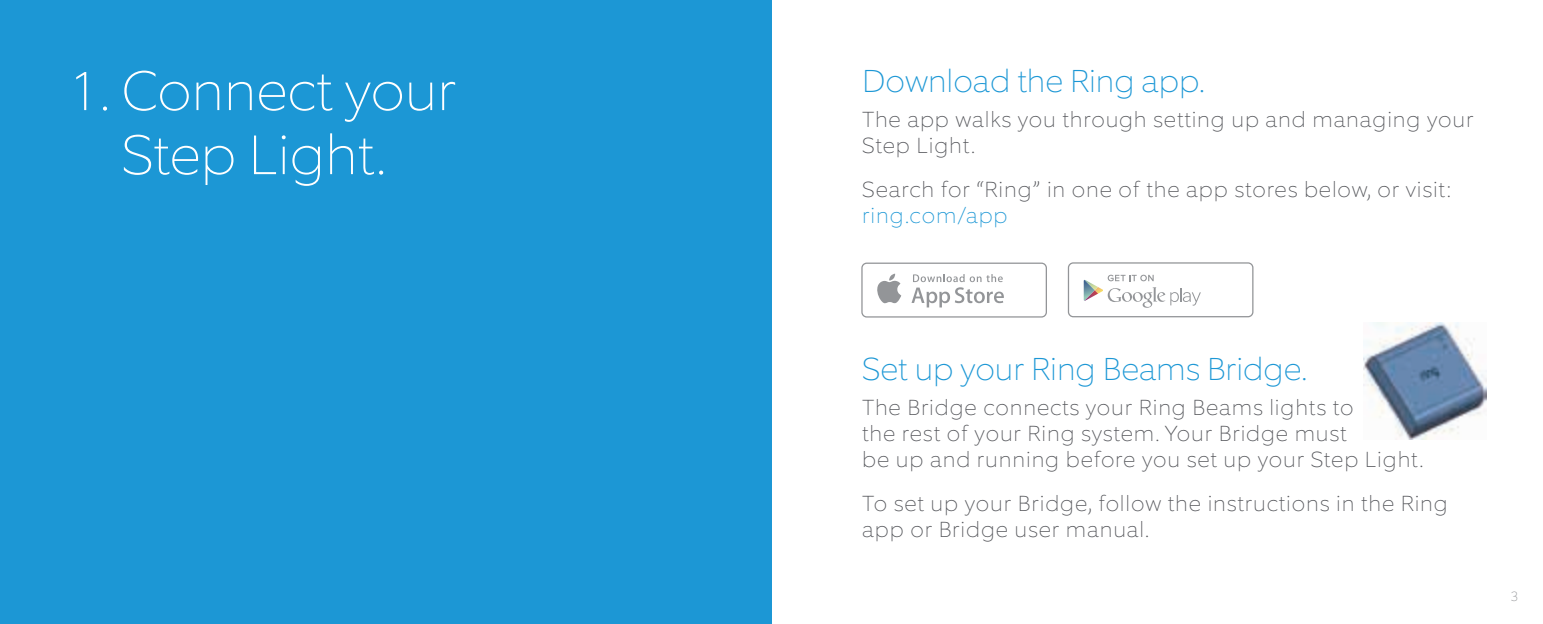
<style>
.page{position:relative;width:1543px;height:624px;background:#fff}
.page>*{position:absolute;margin:0;border:0;box-sizing:border-box;transform-origin:0 0}
.t1{font:100 56px/64px "Equip";color:#fff;text-align:center}
.t2{font:100 32px "Equip";color:#1c97d5}
.t3{font:100 22px/26px "Equip";letter-spacing:.04em;color:#54555a}
.t4{font:100 22px "Equip";letter-spacing:.04em;color:#1c97d5}
.t5{font:100 14px "Equip";color:#939598}
</style>
<div class="page">
<div style="left:0;top:0;width:771px;height:624px;background:#1c97d5"></div>
<svg style="left:1083px;top:275px;width:117px;height:33px"></svg>
<svg style="left:877px;top:274px;width:24px;height:29px"></svg>
<svg style="left:911px;top:274px;width:92px;height:33px"></svg>
<div style="left:861px;top:262px;width:185px;height:55px;border:1px solid #939598;border-radius:5px"></div>
<div style="left:1067px;top:262px;width:186px;height:55px;border:1px solid #939598;border-radius:5px"></div>
<img style="left:1363px;top:323px;width:122px;height:116px">
<h1 class="t1" style="left:68px;top:58px;width:389px">1. Connect your<br>Step Light.</h1>
<h2 class="t2" style="left:862px;top:61px;width:344px">Download the Ring app.</h2>
<p class="t3" style="left:862px;top:106px;width:612px">The app walks you through setting up and managing your<br>Step Light.</p>
<p class="t3" style="left:862px;top:176px;width:590px">Search for “Ring” in one of the app stores below, or visit:</p>
<p class="t4" style="left:862px;top:201px;width:147px">ring.com/app</p>
<h2 class="t2" style="left:862px;top:349px;width:446px">Set up your Ring Beams Bridge.</h2>
<p class="t3" style="left:862px;top:394px;width:562px">The Bridge connects your Ring Beams lights to<br>the rest of your Ring system. Your Bridge must<br>be up and running before you set up your Step Light.</p>
<p class="t3" style="left:862px;top:490px;width:587px">To set up your Bridge, follow the instructions in the Ring app or Bridge user manual.</p>
<p class="t5" style="left:1510px;top:587px;width:9px">3</p>
</div>
